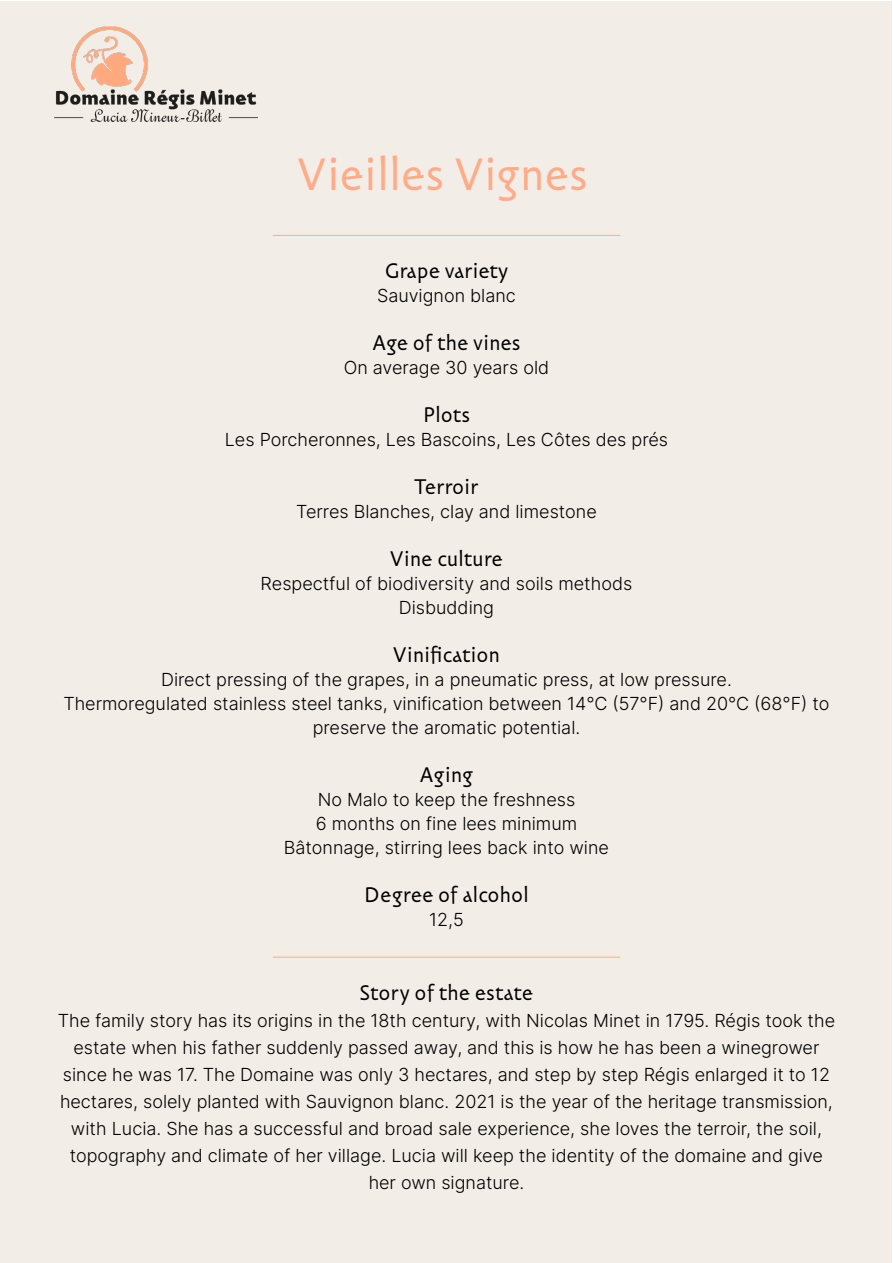
<style>
.page{position:relative;width:893px;height:1263px;background:#fff}
.page>*{position:absolute;margin:0;border:0;box-sizing:border-box;transform-origin:0 0}
.t1{font:45px "Carolineale";color:#ffab88}
.t2{font:21px "Carolineale";color:#000}
.t3{font:18px/27px "Inter";color:#000;text-align:center}
</style>
<div class="page">
<div style="left:1px;top:1px;width:891px;height:1261px;background:#f2ede7"></div>
<img style="left:54px;top:26px;width:204px;height:96px">
<hr style="left:273px;top:235px;width:347px;height:1px;background:#ffab88">
<hr style="left:273px;top:957px;width:347px;height:1px;background:#ffab88">
<h1 class="t1" style="left:297px;top:140px;width:292px">Vieilles Vignes</h1>
<p class="t2" style="left:384px;top:254px;width:126px">Grape variety</p>
<p class="t3" style="left:377px;top:281px;width:140px">Sauvignon blanc</p>
<p class="t2" style="left:372px;top:326px;width:150px">Age of the vines</p>
<p class="t3" style="left:344px;top:353px;width:207px">On average 30 years old</p>
<p class="t2" style="left:423px;top:398px;width:49px">Plots</p>
<p class="t3" style="left:225px;top:425px;width:445px">Les Porcheronnes, Les Bascoins, Les Côtes des prés</p>
<p class="t2" style="left:415px;top:470px;width:65px">Terroir</p>
<p class="t3" style="left:296px;top:497px;width:302px">Terres Blanches, clay and limestone</p>
<p class="t2" style="left:390px;top:542px;width:115px">Vine culture</p>
<p class="t3" style="left:261px;top:571px;width:373px;line-height:24px">Respectful of biodiversity and soils methods<br>Disbudding</p>
<p class="t2" style="left:393px;top:638px;width:109px">Vinification</p>
<p class="t3" style="left:63px;top:667px;width:768px;line-height:24px">Direct pressing of the grapes, in a pneumatic press, at low pressure.<br>Thermoregulated stainless steel tanks, vinification between 14°C (57°F) and 20°C (68°F) to preserve the aromatic potential.</p>
<p class="t2" style="left:420px;top:758px;width:55px">Aging</p>
<p class="t3" style="left:284px;top:787px;width:327px;line-height:24px">No Malo to keep the freshness<br>6 months on fine lees minimum<br>Bâtonnage, stirring lees back into wine</p>
<p class="t2" style="left:364px;top:878px;width:167px">Degree of alcohol</p>
<p class="t3" style="left:429px;top:905px;width:36px">12,5</p>
<p class="t2" style="left:360px;top:977px;width:175px">Story of the estate</p>
<p class="t3" style="left:58px;top:1007px;width:779px">The family story has its origins in the 18th century, with Nicolas Minet in 1795. Régis took the estate when his father suddenly passed away, and this is how he has been a winegrower since he was 17. The Domaine was only 3 hectares, and step by step Régis enlarged it to 12 hectares, solely planted with Sauvignon blanc. 2021 is the year of the heritage transmission, with Lucia. She has a successful and broad sale experience, she loves the terroir, the soil, topography and climate of her village. Lucia will keep the identity of the domaine and give her own signature.</p>
</div>
